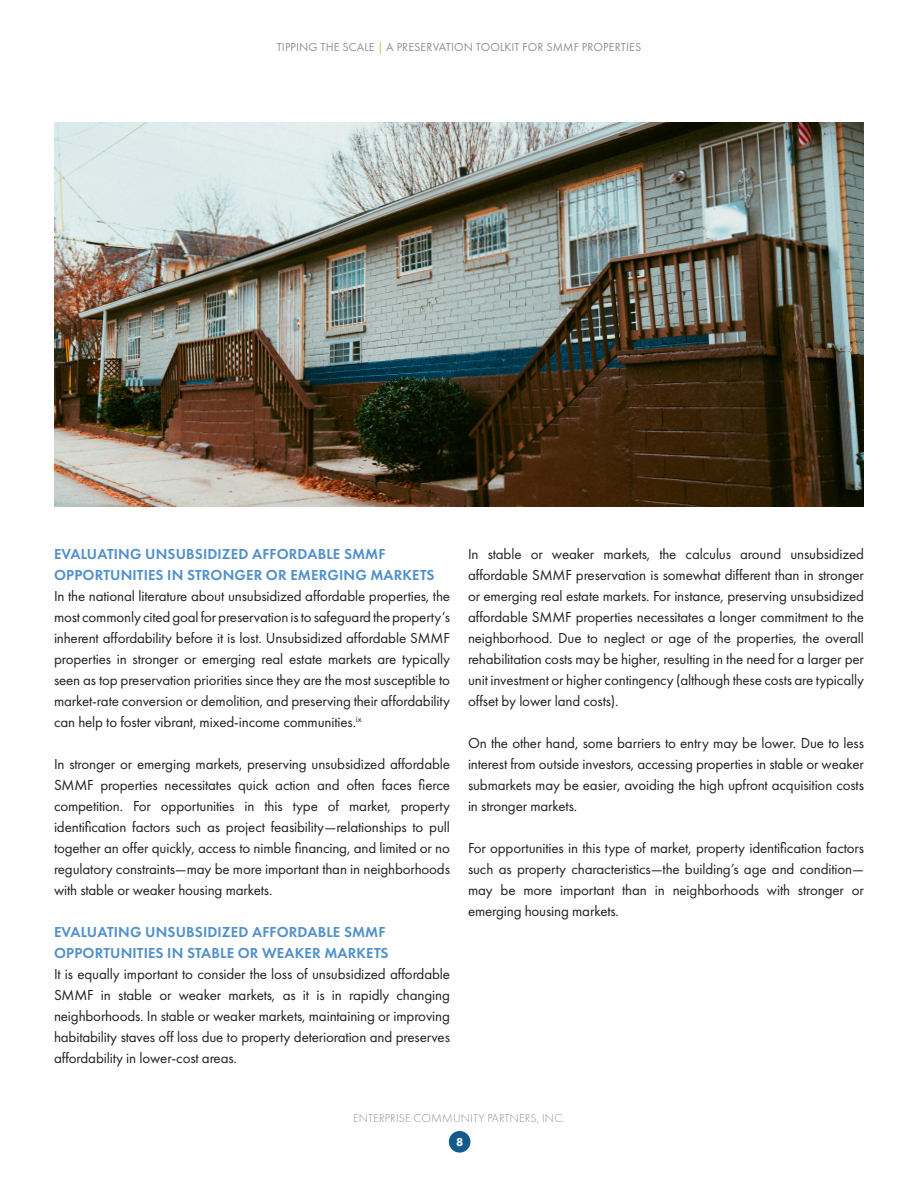
<style>
.page{position:relative;width:918px;height:1188px;background:#fff}
.page>*{position:absolute;margin:0;border:0;box-sizing:border-box;transform-origin:0 0}
.t1{font:15px/21px "Futura PT";letter-spacing:-.01em;color:#231f20;text-align:justify}
.t2{font:600 15px/21px "Futura PT";letter-spacing:.01em;color:#5090cc}
.t3{font:12px "Futura PT";letter-spacing:.01em;color:#8f9194}
.t4{font:300 12px "Futura PT";letter-spacing:.01em;color:#8f9194}
.t5{font:800 12px "Futura PT";color:#fff}
.s1{color:#e9b81e}
</style>
<div class="page">
<div style="left:449px;top:1131px;width:21px;height:22px;background:#115a8b;border-radius:50%"></div>
<img style="left:54px;top:122px;width:810px;height:385px">
<p class="t3" style="left:277px;top:40px;width:366px">TIPPING THE SCALE <span class="s1">|</span> A PRESERVATION TOOLKIT FOR SMMF PROPERTIES</p>
<p class="t2" style="left:54px;top:543px;width:382px">EVALUATING UNSUBSIDIZED AFFORDABLE SMMF<br>OPPORTUNITIES IN STRONGER OR EMERGING MARKETS</p>
<p class="t1" style="left:54px;top:585px;width:398px">In the national literature about unsubsidized affordable properties, the most commonly cited goal for preservation is to safeguard the property’s inherent affordability before it is lost. Unsubsidized affordable SMMF properties in stronger or emerging real estate markets are typically seen as top preservation priorities since they are the most susceptible to market-rate conversion or demolition, and preserving their affordability can help to foster vibrant, mixed-income communities.<sup>ix</sup></p>
<p class="t1" style="left:54px;top:753px;width:398px">In stronger or emerging markets, preserving unsubsidized affordable SMMF properties necessitates quick action and often faces fierce competition. For opportunities in this type of market, property identification factors such as project feasibility—relationships to pull together an offer quickly, access to nimble financing, and limited or no regulatory constraints—may be more important than in neighborhoods with stable or weaker housing markets.</p>
<p class="t2" style="left:54px;top:921px;width:336px">EVALUATING UNSUBSIDIZED AFFORDABLE SMMF<br>OPPORTUNITIES IN STABLE OR WEAKER MARKETS</p>
<p class="t1" style="left:54px;top:963px;width:398px">It is equally important to consider the loss of unsubsidized affordable SMMF in stable or weaker markets, as it is in rapidly changing neighborhoods. In stable or weaker markets, maintaining or improving habitability staves off loss due to property deterioration and preserves affordability in lower-cost areas.</p>
<p class="t1" style="left:468px;top:543px;width:398px">In stable or weaker markets, the calculus around unsubsidized affordable SMMF preservation is somewhat different than in stronger or emerging real estate markets. For instance, preserving unsubsidized affordable SMMF properties necessitates a longer commitment to the neighborhood. Due to neglect or age of the properties, the overall rehabilitation costs may be higher, resulting in the need for a larger per unit investment or higher contingency (although these costs are typically offset by lower land costs).</p>
<p class="t1" style="left:468px;top:732px;width:398px">On the other hand, some barriers to entry may be lower. Due to less interest from outside investors, accessing properties in stable or weaker submarkets may be easier, avoiding the high upfront acquisition costs in stronger markets.</p>
<p class="t1" style="left:468px;top:837px;width:398px">For opportunities in this type of market, property identification factors such as property characteristics—the building’s age and condition— may be more important than in neighborhoods with stronger or emerging housing markets.</p>
<p class="t4" style="left:353px;top:1111px;width:214px">ENTERPRISE COMMUNITY PARTNERS, INC.</p>
<p class="t5" style="left:456px;top:1134px;width:9px">8</p>
</div>
